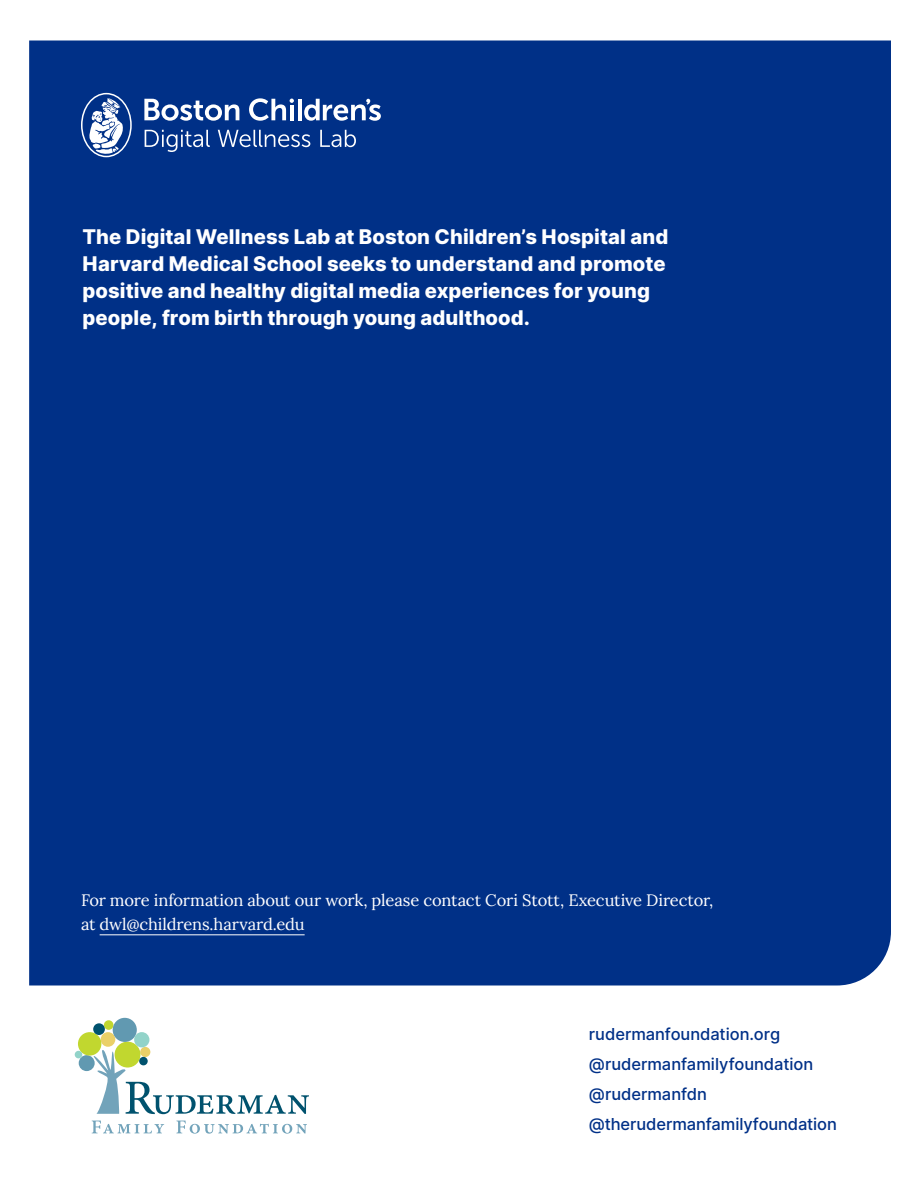
<style>
.page{position:relative;width:918px;height:1188px;background:#fff}
.page>*{position:absolute;margin:0;border:0;box-sizing:border-box;transform-origin:0 0}
.t1{font:800 20.25px/27px "Inter";letter-spacing:.005em;color:#fff}
.t2{font:16.5px/24.8px "Lora";letter-spacing:-.01em;color:#fff}
.t3{font:500 16.5px "Inter";letter-spacing:-.005em;color:#003087}
</style>
<div class="page">
<div style="left:104px;top:1020px;width:9px;height:10px;background:#c1d72f;border-radius:50%"></div>
<div style="left:140px;top:1047px;width:10px;height:10px;background:#ead068;border-radius:50%"></div>
<svg style="left:92px;top:1121px;width:215px;height:13px"></svg>
<svg style="left:90px;top:1050px;width:219px;height:64px"></svg>
<div style="left:101px;top:1032px;width:14px;height:15px;background:#ead068;border-radius:50%"></div>
<div style="left:115px;top:1042px;width:25px;height:26px;background:#c1d72f;border-radius:50%"></div>
<div style="left:79px;top:1055px;width:16px;height:16px;background:#6199b1;border-radius:50%"></div>
<div style="left:78px;top:1032px;width:23px;height:24px;background:#c1d72f;border-radius:50%"></div>
<div style="left:113px;top:1018px;width:24px;height:24px;background:#6199b1;border-radius:50%"></div>
<div style="left:139px;top:1057px;width:9px;height:8px;background:#00526e;border-radius:50%"></div>
<div style="left:134px;top:1032px;width:15px;height:15px;background:#92d3c9;border-radius:50%"></div>
<div style="left:93px;top:1023px;width:12px;height:12px;background:#00526e;border-radius:50%"></div>
<div style="left:75px;top:1051px;width:7px;height:7px;background:#92d3c9;border-radius:50%"></div>
<div style="left:29px;top:40px;width:862px;height:946px;background:#003087"></div>
<hr style="left:100px;top:934px;width:205px;height:1px;background:#fff">
<hr style="left:298px;top:99px;width:3px;height:21px;background:#fff">
<svg style="left:304px;top:99px;width:77px;height:22px"></svg>
<svg style="left:144px;top:99px;width:95px;height:22px"></svg>
<svg style="left:249px;top:98px;width:45px;height:23px"></svg>
<svg style="left:145px;top:130px;width:65px;height:22px"></svg>
<svg style="left:218px;top:130px;width:92px;height:17px;background:#4366a6"></svg>
<svg style="left:320px;top:130px;width:36px;height:17px"></svg>
<svg style="left:81px;top:93px;width:51px;height:64px"></svg>
<h3 class="t1" style="left:83px;top:223px;width:587px">The Digital Wellness Lab at Boston Children’s Hospital and Harvard Medical School seeks to understand and promote positive and healthy digital media experiences for young people, from birth through young adulthood.</h3>
<p class="t2" style="left:81px;top:886px;width:634px">For more information about our work, please contact Cori Stott, Executive Director, at dwl@childrens.harvard.edu</p>
<h6 class="t3" style="left:589px;top:1022px;width:193px">rudermanfoundation.org</h6>
<h6 class="t3" style="left:589px;top:1052px;width:226px">@rudermanfamilyfoundation</h6>
<h6 class="t3" style="left:589px;top:1082px;width:120px">@rudermanfdn</h6>
<h6 class="t3" style="left:589px;top:1112px;width:250px">@therudermanfamilyfoundation</h6>
</div>
